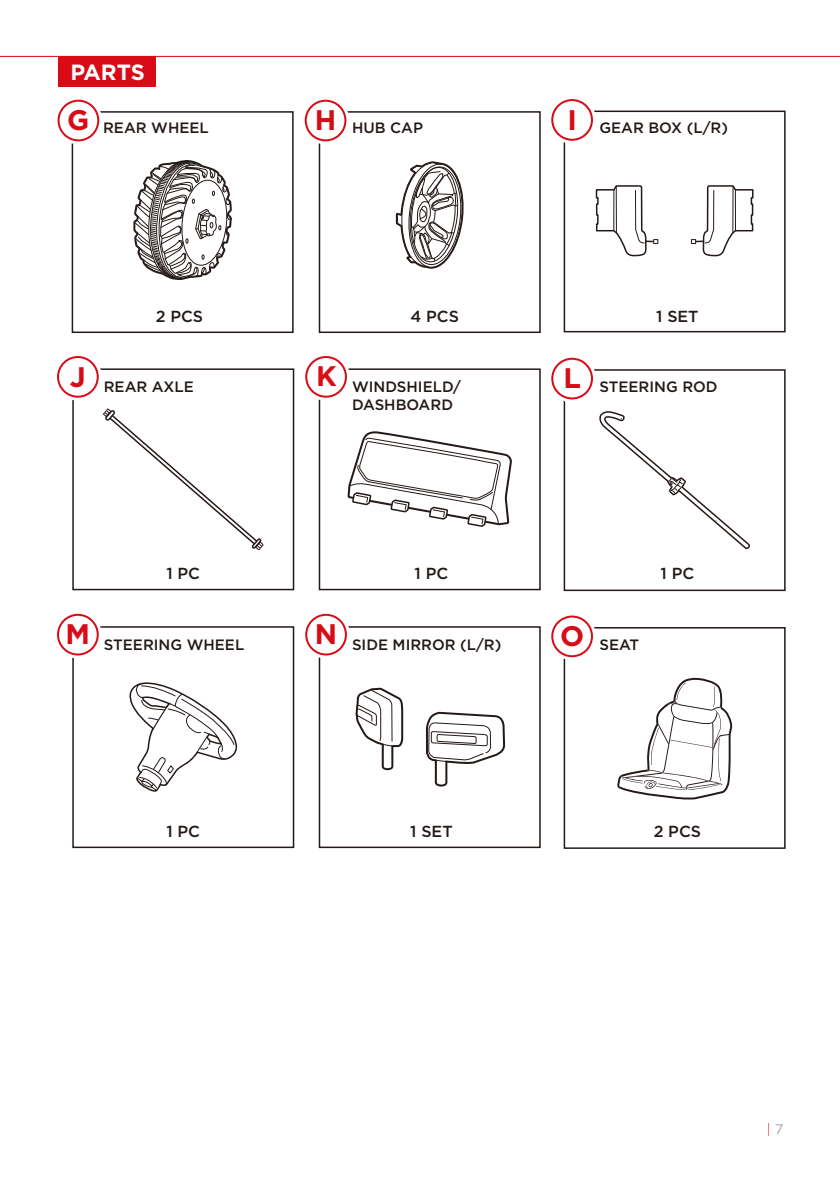
<style>
.page{position:relative;width:840px;height:1191px;background:#fff}
.page>*{position:absolute;margin:0;border:0;box-sizing:border-box;transform-origin:0 0}
.t1{font:700 28.2px "Gotham";color:#d90b17}
.t2{font:700 22px "Gotham";letter-spacing:-.01em;color:#fff}
.t3{font:500 16px "Gotham";color:#231916}
.t4{font:500 15px/18px "Gotham";color:#231916}
.t5{font:300 13.8px "Gotham";color:#d90b17}
.s1{font-weight:400;color:#9fa0a0}
</style>
<div class="page">
<div style="left:72px;top:368px;width:222px;height:222px;border:2px solid #231916"></div>
<svg style="left:57px;top:356px;width:45px;height:45px"></svg>
<div style="left:57px;top:356px;width:42px;height:42px;border:2px solid #d90b17;border-radius:50%"></div>
<div style="left:72px;top:111px;width:221px;height:222px;border:2px solid #231916"></div>
<div style="left:319px;top:111px;width:221px;height:222px;border:2px solid #231916"></div>
<div style="left:563px;top:369px;width:222px;height:222px;border:2px solid #231916"></div>
<div style="left:59px;top:56px;width:97px;height:31px;background:#d90b17"></div>
<hr style="left:0;top:56px;width:840px;height:1px;background:#d90b17">
<svg style="left:57px;top:99px;width:45px;height:45px"></svg>
<div style="left:58px;top:100px;width:41px;height:41px;border:2px solid #d90b17;border-radius:50%"></div>
<svg style="left:304px;top:99px;width:45px;height:45px"></svg>
<div style="left:305px;top:100px;width:41px;height:41px;border:2px solid #d90b17;border-radius:50%"></div>
<svg style="left:551px;top:357px;width:45px;height:45px"></svg>
<div style="left:551px;top:358px;width:42px;height:41px;border:2px solid #d90b17;border-radius:50%"></div>
<div style="left:319px;top:368px;width:221px;height:222px;border:2px solid #231916"></div>
<svg style="left:305px;top:356px;width:45px;height:45px"></svg>
<div style="left:305px;top:356px;width:42px;height:42px;border:2px solid #d90b17;border-radius:50%"></div>
<div style="left:563px;top:111px;width:222px;height:221px;border:2px solid #231916"></div>
<svg style="left:553px;top:99px;width:43px;height:45px"></svg>
<div style="left:551px;top:99px;width:42px;height:42px;border:2px solid #d90b17;border-radius:50%"></div>
<div style="left:72px;top:626px;width:222px;height:222px;border:2px solid #231916"></div>
<svg style="left:57px;top:613px;width:45px;height:45px"></svg>
<div style="left:57px;top:614px;width:42px;height:41px;border:2px solid #d90b17;border-radius:50%"></div>
<div style="left:563px;top:627px;width:222px;height:222px;border:2px solid #231916"></div>
<svg style="left:551px;top:618px;width:45px;height:42px"></svg>
<div style="left:551px;top:615px;width:42px;height:42px;border:2px solid #d90b17;border-radius:50%"></div>
<div style="left:319px;top:626px;width:221px;height:222px;border:2px solid #231916"></div>
<svg style="left:305px;top:613px;width:45px;height:45px"></svg>
<div style="left:305px;top:614px;width:42px;height:41px;border:2px solid #d90b17;border-radius:50%"></div>
<svg style="left:133px;top:160px;width:99px;height:120px"></svg>
<svg style="left:396px;top:161px;width:68px;height:108px"></svg>
<svg style="left:595px;top:185px;width:63px;height:72px"></svg>
<svg style="left:691px;top:185px;width:63px;height:72px"></svg>
<svg style="left:103px;top:408px;width:160px;height:142px"></svg>
<svg style="left:347px;top:431px;width:165px;height:96px"></svg>
<svg style="left:599px;top:411px;width:151px;height:138px"></svg>
<svg style="left:129px;top:682px;width:108px;height:110px"></svg>
<svg style="left:426px;top:711px;width:80px;height:76px"></svg>
<svg style="left:355px;top:687px;width:49px;height:84px"></svg>
<svg style="left:617px;top:677px;width:116px;height:123px"></svg>
<h2 class="t2" style="left:70px;top:57px;width:76px">PARTS</h2>
<h1 class="t1" style="left:67px;top:101px;width:24px">G</h1>
<h1 class="t1" style="left:315px;top:102px;width:23px">H</h1>
<p class="t4" style="left:103px;top:118px;width:107px">REAR WHEEL</p>
<p class="t4" style="left:352px;top:118px;width:73px">HUB CAP</p>
<p class="t3" style="left:156px;top:305px;width:49px">2 PCS</p>
<p class="t3" style="left:410px;top:305px;width:50px">4 PCS</p>
<p class="t4" style="left:567px;top:118px;width:162px"><sup>I</sup> GEAR BOX (L/R)</p>
<p class="t3" style="left:656px;top:305px;width:44px">1 SET</p>
<h1 class="t1" style="left:70px;top:358px;width:17px">J</h1>
<p class="t4" style="left:104px;top:378px;width:91px">REAR AXLE</p>
<p class="t3" style="left:166px;top:563px;width:35px">1 PC</p>
<h1 class="t1" style="left:66px;top:615px;width:26px">M</h1>
<p class="t4" style="left:104px;top:635px;width:142px">STEERING WHEEL</p>
<p class="t3" style="left:166px;top:821px;width:35px">1 PC</p>
<h1 class="t1" style="left:316px;top:357px;width:22px">K</h1>
<h1 class="t1" style="left:563px;top:360px;width:19px">L</h1>
<p class="t4" style="left:352px;top:378px;width:110px">WINDSHIELD/<br>DASHBOARD</p>
<p class="t4" style="left:599px;top:378px;width:120px">STEERING ROD</p>
<p class="t3" style="left:414px;top:563px;width:35px">1 PC</p>
<h1 class="t1" style="left:315px;top:615px;width:24px">N</h1>
<h1 class="t1" style="left:560px;top:618px;width:26px">O</h1>
<p class="t4" style="left:352px;top:635px;width:151px">SIDE MIRROR (L/R)</p>
<p class="t4" style="left:599px;top:635px;width:41px">SEAT</p>
<p class="t3" style="left:660px;top:563px;width:35px">1 PC</p>
<p class="t3" style="left:410px;top:821px;width:44px">1 SET</p>
<p class="t3" style="left:653px;top:821px;width:49px">2 PCS</p>
<p class="t5" style="left:766px;top:1120px;width:18px">| <span class="s1">7</span></p>
</div>
